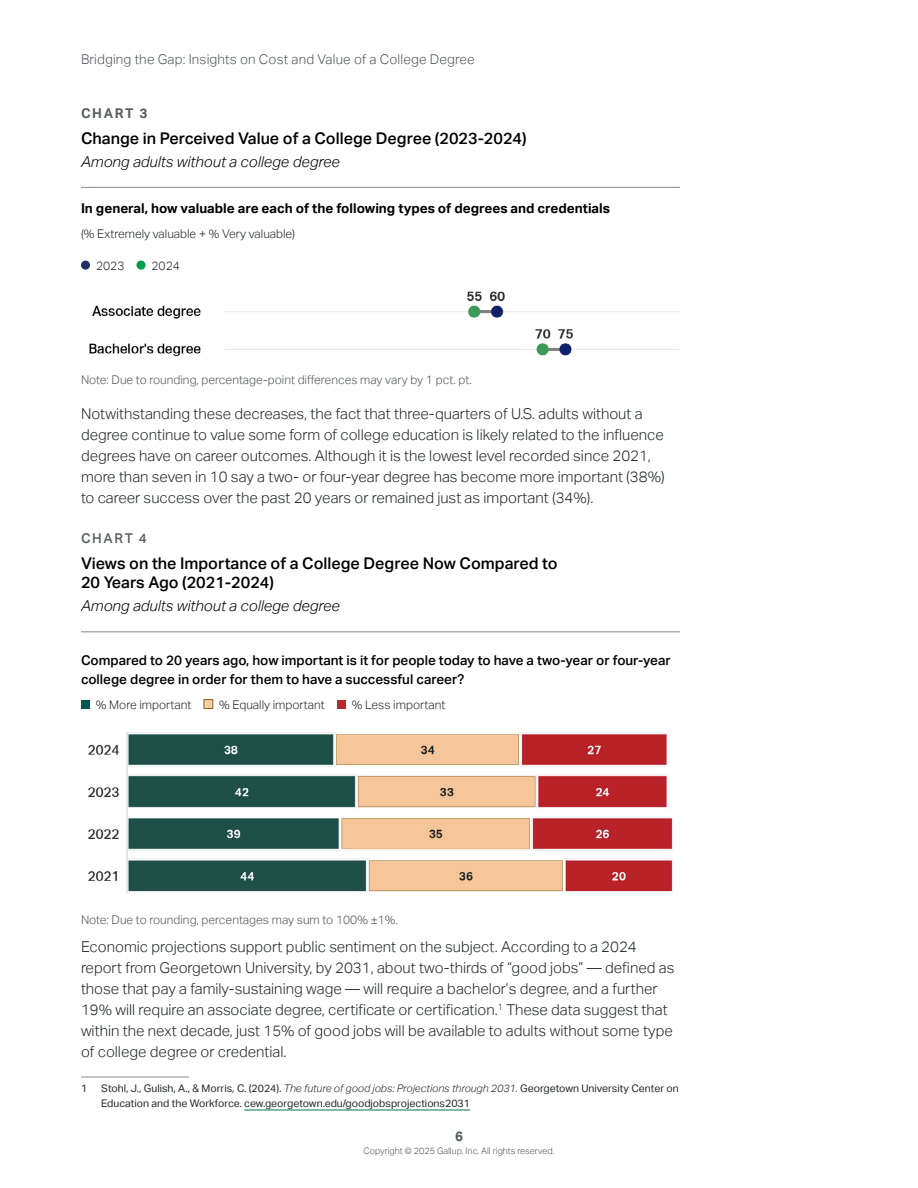
<style>
.page{position:relative;width:918px;height:1188px;background:#fff}
.page>*{position:absolute;margin:0;border:0;box-sizing:border-box;transform-origin:0 0}
.Charts_Tables_element_title_coupled{font:500 16.2px/19.5px "Aktiv Grotesk";color:#000}
.Body_body{font:300 15px/21px "Aktiv Grotesk";color:#23282a}
.Charts_Tables_element_title_descriptor{font:italic 300 15px "Aktiv Grotesk";color:#000}
.Charts_Tables_subheading{font:500 13.5px/19.5px "Aktiv Grotesk";color:#000}
.Charts_Tables_heading{font:700 13.5px "Aktiv Grotesk";color:#000}
.t1{font:300 13.5px "Aktiv Grotesk";letter-spacing:.01em;color:#52575a}
.Charts_Tables_element_label{font:700 13.5px "Aktiv Grotesk";letter-spacing:.12em;color:#595e61}
.Charts_Tables_element_label-2{font:500 13.5px "Aktiv Grotesk";letter-spacing:.12em;color:#595e61}
.t2{font:700 13.5px "Aktiv Grotesk";color:#52575a}
.Charts_Tables_source{font:300 12px "Aktiv Grotesk";color:#52575a}
.t3{font:300 12px "Aktiv Grotesk";color:#23282a}
.Callouts_footnote_hanging_indent{font:10.5px/15px "Aktiv Grotesk";color:#23282a}
.t4{font:300 9px "Aktiv Grotesk";color:#52575a}
.s1{font-weight:300;font-style:italic}
</style>
<div class="page">
<hr style="left:81px;top:187px;width:599px;height:1px;background:#878b8d">
<div style="left:81px;top:261px;width:9px;height:9px;background:#222d65;border-radius:50%"></div>
<div style="left:136px;top:261px;width:10px;height:9px;background:#009c4f;border-radius:50%"></div>
<img style="left:89px;top:291px;width:591px;height:66px">
<hr style="left:81px;top:632px;width:599px;height:1px;background:#878b8d">
<div style="left:81px;top:700px;width:9px;height:9px;background:#005851"></div>
<div style="left:204px;top:699px;width:9px;height:10px;background:#f3d0a0;border:1px solid #8e6527"></div>
<div style="left:337px;top:700px;width:9px;height:9px;background:#b32b2e"></div>
<img style="left:88px;top:732px;width:586px;height:161px">
<hr style="left:81px;top:1077px;width:108px;height:1px;background:#878b8d">
<hr style="left:244px;top:1110px;width:226px;height:1px;background:#00754a">
<p class="t1" style="left:81px;top:51px;width:395px">Bridging the Gap: Insights on Cost and Value of a College Degree</p>
<p class="Charts_Tables_element_label" style="left:81px;top:105px;width:68px">CHART 3</p>
<p class="Charts_Tables_element_title_coupled" style="left:81px;top:129px;width:447px">Change in Perceived Value of a College Degree (2023-2024)</p>
<p class="Charts_Tables_element_title_descriptor" style="left:81px;top:153px;width:261px">Among adults without a college degree</p>
<p class="Charts_Tables_heading" style="left:81px;top:201px;width:531px">In general, how valuable are each of the following types of degrees and credentials</p>
<p class="t3" style="left:81px;top:227px;width:216px">(% Extremely valuable + % Very valuable)</p>
<p class="t3" style="left:96px;top:258px;width:30px">2023</p>
<p class="t3" style="left:152px;top:258px;width:30px">2024</p>
<p class="Charts_Tables_source" style="left:81px;top:373px;width:393px">Note: Due to rounding, percentage-point differences may vary by 1 pct. pt.</p>
<p class="Body_body" style="left:81px;top:403px;width:585px">Notwithstanding these decreases, the fact that three-quarters of U.S. adults without a degree continue to value some form of college education is likely related to the influence degrees have on career outcomes. Although it is the lowest level recorded since 2021, more than seven in 10 say a two- or four-year degree has become more important (38%) to career success over the past 20 years or remained just as important (34%).</p>
<p class="Charts_Tables_element_label-2" style="left:81px;top:530px;width:67px">CHART 4</p>
<p class="Charts_Tables_element_title_coupled" style="left:81px;top:554px;width:478px">Views on the Importance of a College Degree Now Compared to<br>20 Years Ago (2021-2024)</p>
<p class="Charts_Tables_element_title_descriptor" style="left:81px;top:597px;width:261px">Among adults without a college degree</p>
<p class="Charts_Tables_subheading" style="left:81px;top:650px;width:591px">Compared to 20 years ago, how important is it for people today to have a two-year or four-year college degree in order for them to have a successful career?</p>
<p class="t3" style="left:96px;top:698px;width:97px">% More important</p>
<p class="t3" style="left:219px;top:698px;width:107px">% Equally important</p>
<p class="t3" style="left:352px;top:698px;width:95px">% Less important</p>
<p class="Charts_Tables_source" style="left:81px;top:913px;width:318px">Note: Due to rounding, percentages may sum to 100% ±1%.</p>
<p class="Body_body" style="left:81px;top:936px;width:595px">Economic projections support public sentiment on the subject. According to a 2024 report from Georgetown University, by 2031, about two-thirds of “good jobs” — defined as those that pay a family-sustaining wage — will require a bachelor’s degree, and a further 19% will require an associate degree, certificate or certification.<sup>1</sup> These data suggest that within the next decade, just 15% of good jobs will be available to adults without some type of college degree or credential.</p>
<p class="Callouts_footnote_hanging_indent" style="left:81px;top:1081px;width:8px">1</p>
<p class="Callouts_footnote_hanging_indent" style="left:101px;top:1081px;width:579px">Stohl, J., Gulish, A., &amp; Morris, C. (2024). <span class="s1">The future of good jobs: Projections through 2031.</span> Georgetown University Center on<br>Education and the Workforce. cew.georgetown.edu/goodjobsprojections2031</p>
<p class="t4" style="left:363px;top:1146px;width:193px">Copyright © 2025 Gallup, Inc. All rights reserved.</p>
<p class="t2" style="left:455px;top:1128px;width:9px">6</p>
</div>
